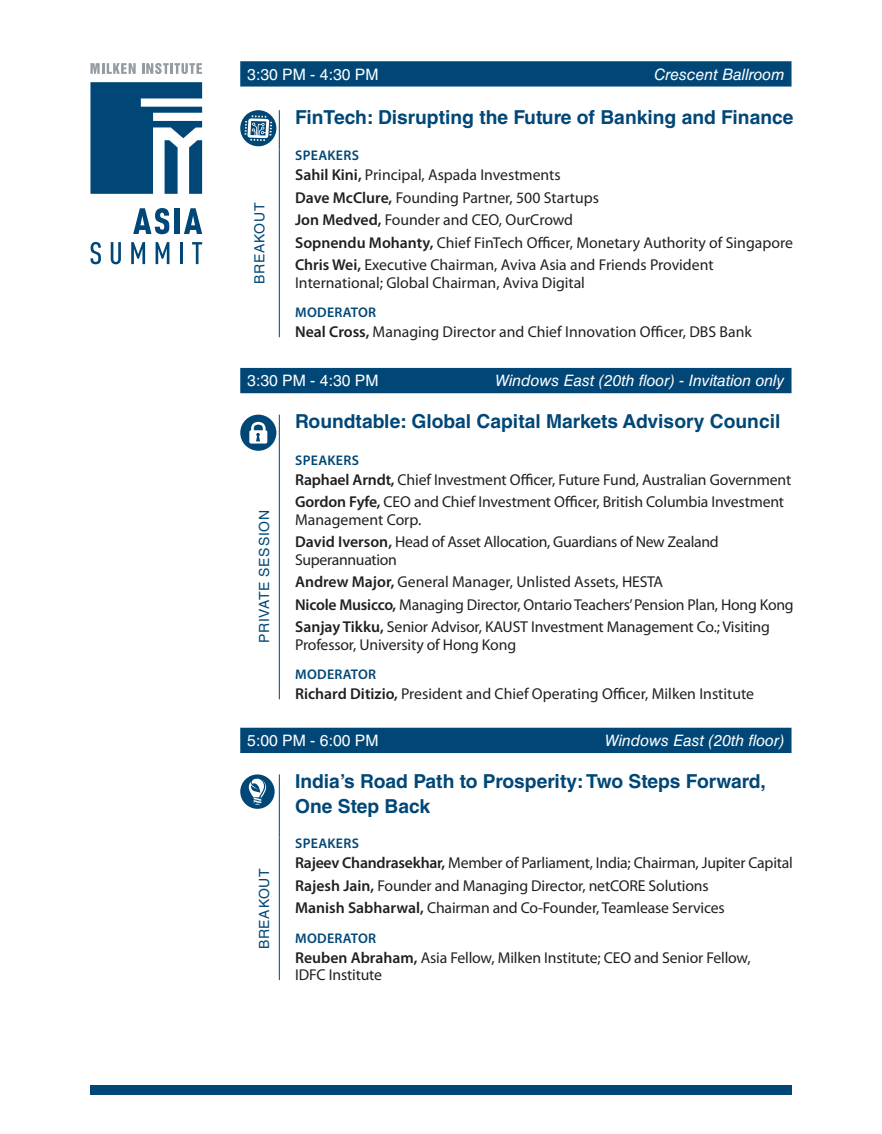
<style>
.page{position:relative;width:882px;height:1134px;background:#fff}
.page>*{position:absolute;margin:0;border:0;box-sizing:border-box;transform-origin:0 0}
.t1{font:700 19.25px/24.5px "Helvetica LT Std";color:#004777}
.t2{font:15.75px/22.6px "Myriad Pro";letter-spacing:-.01em;color:#231f20}
.t3{font:italic 15.75px "Helvetica LT Std";color:#fff}
.t4{font:15.75px "Helvetica LT Std";color:#fff}
.t5{font:600 14px "Myriad Pro";letter-spacing:.02em;color:#004777}
.t6{font:14px "Helvetica LT Std";letter-spacing:.05em;color:#004777}
.s1{font-weight:600}
</style>
<div class="page">
<svg style="left:133px;top:208px;width:36px;height:26px"></svg>
<div style="left:175px;top:208px;width:5px;height:26px;background:#004777"></div>
<svg style="left:184px;top:208px;width:18px;height:26px"></svg>
<svg style="left:90px;top:242px;width:11px;height:22px"></svg>
<svg style="left:111px;top:242px;width:10px;height:22px"></svg>
<svg style="left:131px;top:242px;width:14px;height:22px"></svg>
<svg style="left:156px;top:242px;width:13px;height:22px"></svg>
<hr style="left:180px;top:242px;width:3px;height:22px;background:#004777">
<svg style="left:192px;top:242px;width:10px;height:22px"></svg>
<svg style="left:90px;top:63px;width:46px;height:11px"></svg>
<svg style="left:142px;top:63px;width:60px;height:11px"></svg>
<svg style="left:90px;top:82px;width:112px;height:112px"></svg>
<svg style="left:240px;top:61px;width:552px;height:26px;background:#074c7a"></svg>
<hr style="left:279px;top:110px;width:1px;height:40px;background:#004777">
<hr style="left:279px;top:150px;width:1px;height:187px;background:#004777">
<div style="left:241px;top:111px;width:35px;height:34px;background:#004777;border-radius:50%"></div>
<div style="left:240px;top:110px;width:36px;height:36px;border:2px solid #004777;border-radius:50%"></div>
<svg style="left:245px;top:115px;width:27px;height:26px"></svg>
<div style="left:240px;top:368px;width:552px;height:25px;background:#004777"></div>
<hr style="left:279px;top:415px;width:1px;height:39px;background:#004777">
<hr style="left:279px;top:454px;width:1px;height:245px;background:#004777">
<svg style="left:240px;top:415px;width:36px;height:36px"></svg>
<div style="left:240px;top:728px;width:552px;height:25px;background:#004777"></div>
<hr style="left:279px;top:774px;width:1px;height:63px;background:#004777">
<hr style="left:279px;top:837px;width:1px;height:143px;background:#004777">
<div style="left:240px;top:774px;width:35px;height:35px;background:#004777;border-radius:50%"></div>
<svg style="left:249px;top:778px;width:17px;height:27px"></svg>
<div style="left:90px;top:1085px;width:702px;height:10px;background:#004777"></div>
<p class="t4" style="left:247px;top:65px;width:133px">3:30 PM - 4:30 PM</p>
<p class="t3" style="left:654px;top:65px;width:132px">Crescent Ballroom</p>
<p class="t1" style="left:295px;top:105px;width:500px">FinTech: Disrupting the Future of Banking and Finance</p>
<p class="t5" style="left:295px;top:146px;width:65px">SPEAKERS</p>
<p class="t2" style="left:295px;top:163px;width:499px"><span class="s1">Sahil Kini,</span> Principal, Aspada Investments<br><span class="s1">Dave McClure,</span> Founding Partner, 500 Startups<br><span class="s1">Jon Medved,</span> Founder and CEO, OurCrowd<br><span class="s1">Sopnendu Mohanty,</span> Chief FinTech Officer, Monetary Authority of Singapore <span class="s1">Chris Wei,</span> Executive Chairman, Aviva Asia and Friends Provident</p>
<p class="t2" style="left:295px;top:271px;width:291px">International; Global Chairman, Aviva Digital</p>
<p class="t5" style="left:295px;top:304px;width:83px">MODERATOR</p>
<p class="t2" style="left:295px;top:320px;width:458px"><span class="s1">Neal Cross,</span> Managing Director and Chief Innovation Officer, DBS Bank</p>
<p class="t4" style="left:247px;top:372px;width:133px">3:30 PM - 4:30 PM</p>
<p class="t3" style="left:495px;top:372px;width:291px">Windows East (20th floor) - Invitation only</p>
<p class="t1" style="left:295px;top:409px;width:487px">Roundtable: Global Capital Markets Advisory Council</p>
<p class="t6" style="left:252px;top:284px;width:83px;rotate:-90deg">BREAKOUT</p>
<p class="t5" style="left:295px;top:451px;width:65px">SPEAKERS</p>
<p class="t2" style="left:295px;top:468px;width:498px"><span class="s1">Raphael Arndt,</span> Chief Investment Officer, Future Fund, Australian Government<br><span class="s1">Gordon Fyfe,</span> CEO and Chief Investment Officer, British Columbia Investment</p>
<p class="t2" style="left:295px;top:508px;width:425px">Management Corp.<br><span class="s1">David Iverson,</span> Head of Asset Allocation, Guardians of New Zealand</p>
<p class="t2" style="left:295px;top:548px;width:500px">Superannuation<br><span class="s1">Andrew Major,</span> General Manager, Unlisted Assets, HESTA<br><span class="s1">Nicole Musicco,</span> Managing Director, Ontario Teachers’ Pension Plan, Hong Kong <span class="s1">Sanjay Tikku,</span> Senior Advisor, KAUST Investment Management Co.; Visiting</p>
<p class="t2" style="left:295px;top:633px;width:223px">Professor, University of Hong Kong</p>
<p class="t5" style="left:295px;top:666px;width:83px">MODERATOR</p>
<p class="t2" style="left:295px;top:682px;width:460px"><span class="s1">Richard Ditizio,</span> President and Chief Operating Officer, Milken Institute</p>
<p class="t4" style="left:247px;top:731px;width:133px">5:00 PM - 6:00 PM</p>
<p class="t3" style="left:605px;top:731px;width:181px">Windows East (20th floor)</p>
<p class="t1" style="left:295px;top:769px;width:472px">India’s Road Path to Prosperity: Two Steps Forward,<br>One Step Back</p>
<p class="t6" style="left:256px;top:643px;width:135px;rotate:-90deg">PRIVATE SESSION</p>
<p class="t6" style="left:256px;top:949px;width:83px;rotate:-90deg">BREAKOUT</p>
<p class="t5" style="left:295px;top:834px;width:65px">SPEAKERS</p>
<p class="t2" style="left:295px;top:851px;width:499px"><span class="s1">Rajeev Chandrasekhar,</span> Member of Parliament, India; Chairman, Jupiter Capital<br><span class="s1">Rajesh Jain,</span> Founder and Managing Director, netCORE Solutions<br><span class="s1">Manish Sabharwal,</span> Chairman and Co-Founder, Teamlease Services</p>
<p class="t5" style="left:295px;top:929px;width:83px">MODERATOR</p>
<p class="t2" style="left:295px;top:948px;width:457px;line-height:17.5px"><span class="s1">Reuben Abraham,</span> Asia Fellow, Milken Institute; CEO and Senior Fellow,<br>IDFC Institute</p>
</div>
